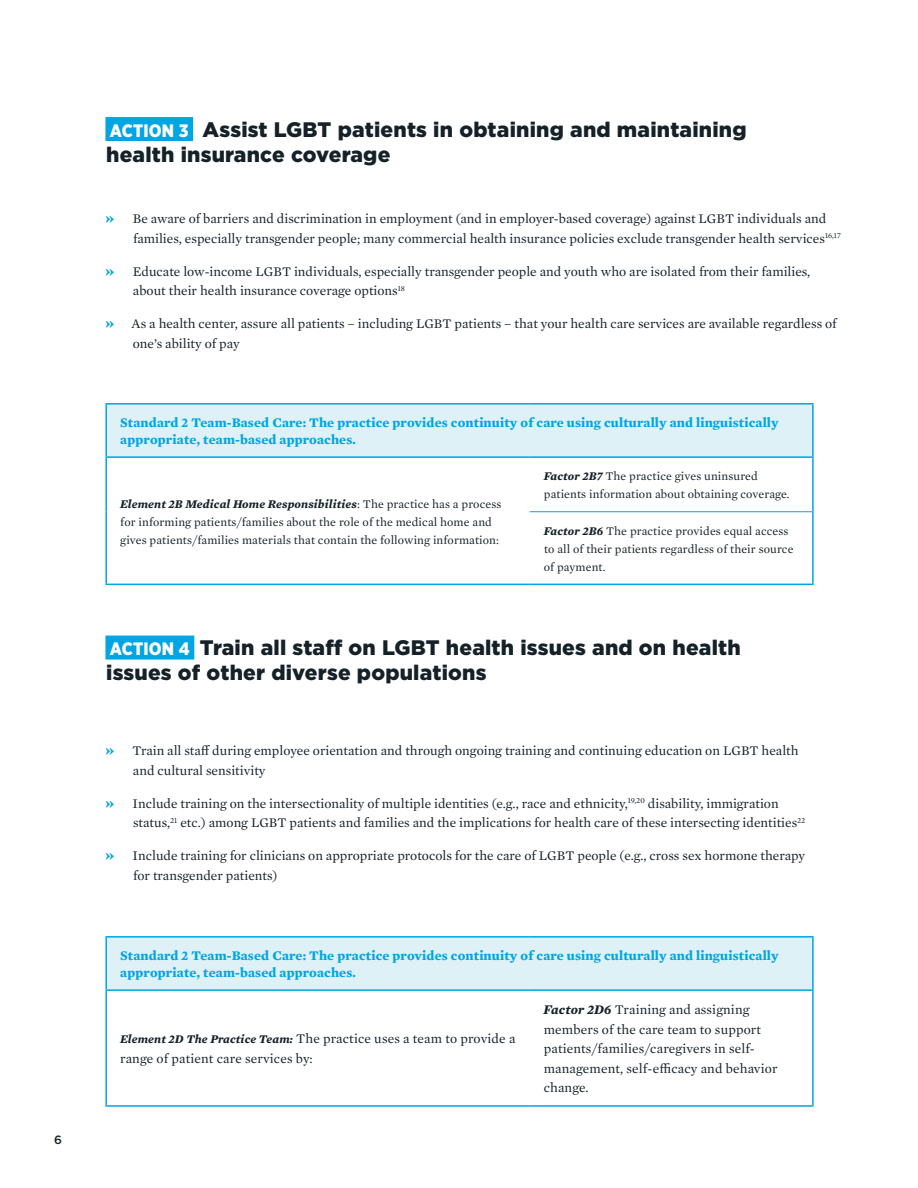
<style>
.page{position:relative;width:918px;height:1188px;background:#fff}
.page>*{position:absolute;margin:0;border:0;box-sizing:border-box;transform-origin:0 0}
.t1{font:900 21px/25.2px "Gotham";letter-spacing:.01em;color:#152128}
.t2{font:13.5px/19.5px "Mercury Text G1";color:#152128}
.t3{font:700 13.5px/16.2px "Mercury Text G1";letter-spacing:.01em;color:#00a5e3}
.t4{font:12px/18px "Mercury Text G1";letter-spacing:.01em;color:#152128}
.t5{font:500 12px "Gotham";color:#152128}
.s1{font-family:"Gotham Narrow";font-size:18px;color:#fff}
.s2{font-weight:700;font-size:16.5px;color:#00a5e3}
.s3{font-weight:700;font-style:italic}
.s4{font-weight:700;font-style:italic;font-size:12px}
</style>
<div class="page">
<div style="left:105px;top:117px;width:88px;height:24px;background:#00a5e3"></div>
<div style="left:106px;top:404px;width:707px;height:53px;background:#ddf1f7"></div>
<hr style="left:105px;top:403px;width:425px;height:2px;background:#00a5e3">
<hr style="left:105px;top:405px;width:2px;height:51px;background:#00a5e3">
<hr style="left:530px;top:403px;width:284px;height:2px;background:#00a5e3">
<hr style="left:812px;top:405px;width:2px;height:51px;background:#00a5e3">
<hr style="left:105px;top:458px;width:2px;height:54px;background:#00a5e3">
<hr style="left:105px;top:512px;width:2px;height:72px;background:#00a5e3">
<hr style="left:105px;top:584px;width:425px;height:1px;background:#00a5e3">
<hr style="left:812px;top:458px;width:2px;height:54px;background:#00a5e3">
<hr style="left:812px;top:512px;width:2px;height:72px;background:#00a5e3">
<hr style="left:530px;top:584px;width:284px;height:1px;background:#00a5e3">
<hr style="left:530px;top:511px;width:282px;height:1px;background:#00a5e3">
<hr style="left:105px;top:456px;width:425px;height:2px;background:#00a5e3">
<hr style="left:530px;top:456px;width:284px;height:2px;background:#00a5e3">
<div style="left:105px;top:636px;width:89px;height:24px;background:#00a5e3"></div>
<div style="left:106px;top:937px;width:707px;height:53px;background:#ddf1f7"></div>
<hr style="left:105px;top:936px;width:425px;height:2px;background:#00a5e3">
<hr style="left:530px;top:936px;width:284px;height:2px;background:#00a5e3">
<hr style="left:105px;top:989px;width:425px;height:2px;background:#00a5e3">
<hr style="left:530px;top:989px;width:284px;height:2px;background:#00a5e3">
<hr style="left:105px;top:938px;width:2px;height:51px;background:#00a5e3">
<hr style="left:812px;top:938px;width:2px;height:51px;background:#00a5e3">
<hr style="left:105px;top:991px;width:2px;height:114px;background:#00a5e3">
<hr style="left:812px;top:991px;width:2px;height:114px;background:#00a5e3">
<hr style="left:105px;top:1105px;width:425px;height:2px;background:#00a5e3">
<hr style="left:530px;top:1105px;width:284px;height:2px;background:#00a5e3">
<p class="t5" style="left:54px;top:1132px;width:9px">6</p>
<h1 class="t1" style="left:106px;top:116px;width:642px"><span class="s1">ACTION 3</span> Assist LGBT patients in obtaining and maintaining health insurance coverage</h1>
<p class="t2" style="left:133px;top:208px;width:709px;text-indent:-28px"><span class="s2">»</span> Be aware of barriers and discrimination in employment (and in employer-based coverage) against LGBT individuals and families, especially transgender people; many commercial health insurance policies exclude transgender health services<sup>16,17</sup></p>
<p class="t2" style="left:133px;top:261px;width:679px;text-indent:-28px"><span class="s2">»</span> Educate low-income LGBT individuals, especially transgender people and youth who are isolated from their families, about their health insurance coverage options<sup>18</sup></p>
<p class="t2" style="left:133px;top:313px;width:705px;text-indent:-28px"><span class="s2">»</span> As a health center, assure all patients – including LGBT patients – that your health care services are available regardless of one’s ability of pay</p>
<p class="t3" style="left:120px;top:414px;width:660px">Standard 2 Team-Based Care: The practice provides continuity of care using culturally and linguistically appropriate, team-based approaches.</p>
<p class="t4" style="left:120px;top:494px;width:383px"><span class="s3">Element 2B Medical Home Responsibilities</span>: The practice has a process for informing patients/families about the role of the medical home and gives patients/families materials that contain the following information:</p>
<p class="t4" style="left:544px;top:467px;width:248px"><span class="s3">Factor 2B7</span> The practice gives uninsured patients information about obtaining coverage.</p>
<p class="t4" style="left:544px;top:521px;width:251px"><span class="s3">Factor 2B6</span> The practice provides equal access to all of their patients regardless of their source of payment.</p>
<h1 class="t1" style="left:106px;top:635px;width:636px"><span class="s1">ACTION 4</span> Train all staff on LGBT health issues and on health issues of other diverse populations</h1>
<p class="t2" style="left:133px;top:741px;width:667px;text-indent:-28px"><span class="s2">»</span> Train all staff during employee orientation and through ongoing training and continuing education on LGBT health and cultural sensitivity</p>
<p class="t2" style="left:133px;top:793px;width:674px;text-indent:-28px"><span class="s2">»</span> Include training on the intersectionality of multiple identities (e.g., race and ethnicity,<sup>19,20</sup> disability, immigration status,<sup>21</sup> etc.) among LGBT patients and families and the implications for health care of these intersecting identities<sup>22</sup></p>
<p class="t2" style="left:133px;top:846px;width:674px;text-indent:-28px"><span class="s2">»</span> Include training for clinicians on appropriate protocols for the care of LGBT people (e.g., cross sex hormone therapy for transgender patients)</p>
<p class="t3" style="left:120px;top:947px;width:660px">Standard 2 Team-Based Care: The practice provides continuity of care using culturally and linguistically appropriate, team-based approaches.</p>
<p class="t2" style="left:120px;top:1028px;width:397px"><span class="s4">Element 2D The Practice Team:</span> The practice uses a team to provide a range of patient care services by:</p>
<p class="t2" style="left:544px;top:1000px;width:236px"><span class="s3">Factor 2D6</span> Training and assigning members of the care team to support patients/families/caregivers in self&shy;management, self-efficacy and behavior change.</p>
</div>
